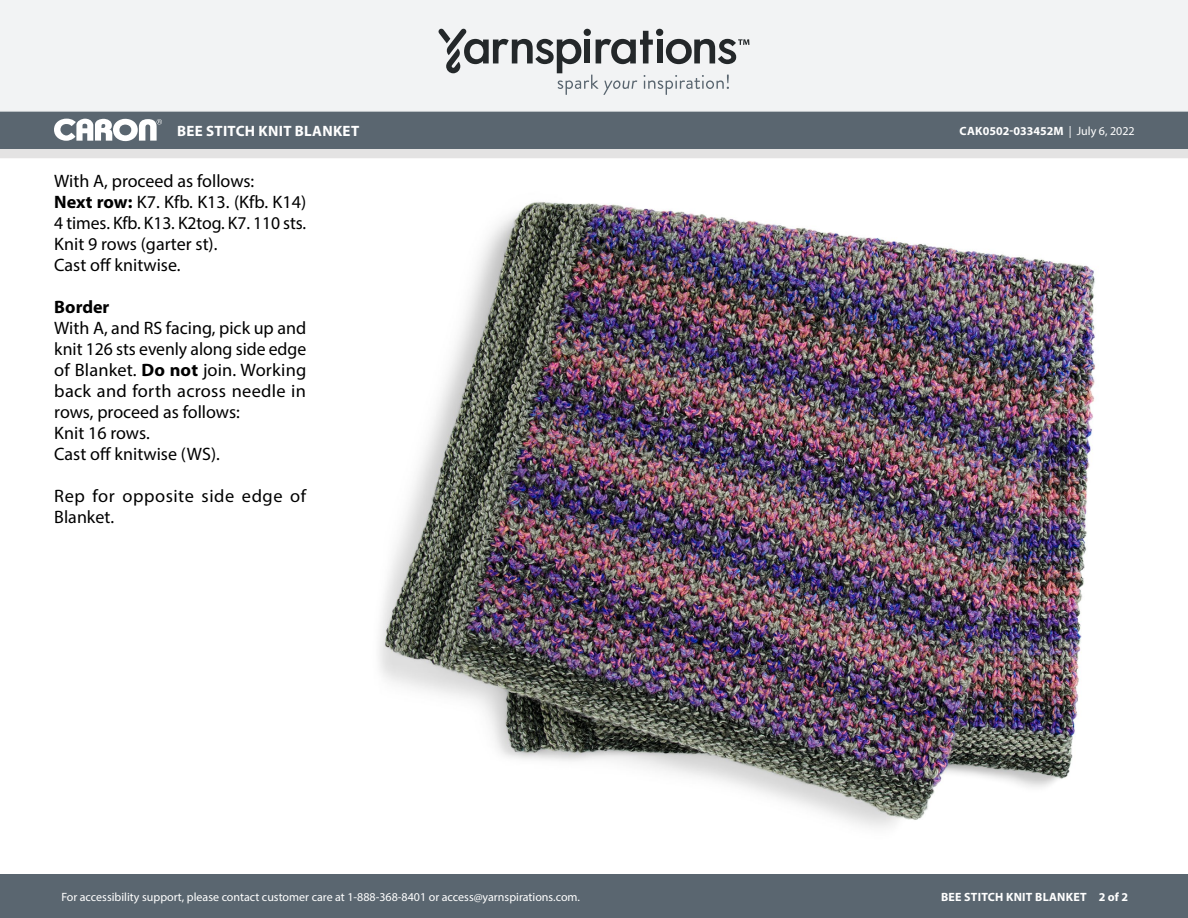
<style>
.page{position:relative;width:1188px;height:918px;background:#fff}
.page>*{position:absolute;margin:0;border:0;box-sizing:border-box;transform-origin:0 0}
.Body_-__Auto_Style_w{font:18px/21px "Myriad Pro";color:#000}
.Body_-__Auto_Style_w-2{font:18px/21px "Myriad Pro";letter-spacing:.03em;color:#000}
.Body_-__Auto_Style_w-3{font:700 18px "Myriad Pro";color:#000}
.t1{font:700 15px "Myriad Pro";letter-spacing:.02em;color:#fff}
.t2{font:12px "Myriad Pro";color:#fff}
.t3{font:700 12px "Myriad Pro";color:#fff}
.t4{font:700 12px "Myriad Pro";letter-spacing:.02em;color:#fff}
.s1{font-weight:400}
.s2{font-weight:700}
</style>
<div class="page">
<div style="left:0;top:875px;width:1188px;height:43px;background:#5a6670"></div>
<div style="left:0;top:149px;width:1188px;height:9px;background:#e4e3e3"></div>
<div style="left:0;top:111px;width:1188px;height:38px;background:#5a6670"></div>
<div style="left:0;top:0;width:1188px;height:112px;background:#f2f3f4"></div>
<svg style="left:438px;top:29px;width:311px;height:66px"></svg>
<svg style="left:54px;top:119px;width:108px;height:22px"></svg>
<img style="left:379px;top:201px;width:717px;height:627px">
<p class="t1" style="left:177px;top:121px;width:184px">BEE STITCH KNIT BLANKET</p>
<p class="t3" style="left:960px;top:123px;width:177px">CAK0502-033452M <span class="s1">| July 6, 2022</span></p>
<p class="Body_-__Auto_Style_w" style="left:54px;top:170px;width:202px">With A, proceed as follows:</p>
<p class="Body_-__Auto_Style_w" style="left:54px;top:191px;width:253px"><span class="s2">Next row:</span> K7. Kfb. K13. (Kfb. K14)<br>4 times. Kfb. K13. K2tog. K7. 110 sts.</p>
<p class="Body_-__Auto_Style_w" style="left:54px;top:233px;width:165px">Knit 9 rows (garter st).</p>
<p class="Body_-__Auto_Style_w" style="left:54px;top:254px;width:128px">Cast off knitwise.</p>
<p class="Body_-__Auto_Style_w-3" style="left:54px;top:295px;width:57px">Border</p>
<p class="Body_-__Auto_Style_w" style="left:54px;top:317px;width:253px;text-align:justify">With A, and RS facing, pick up and knit 126 sts evenly along side edge of Blanket. <span class="s2">Do not</span> join. Working back and forth across needle in rows, proceed as follows:</p>
<p class="Body_-__Auto_Style_w" style="left:54px;top:422px;width:97px">Knit 16 rows.</p>
<p class="Body_-__Auto_Style_w" style="left:54px;top:443px;width:167px">Cast off knitwise (WS).</p>
<p class="Body_-__Auto_Style_w-2" style="left:54px;top:485px;width:253px">Rep for opposite side edge of<br>Blanket.</p>
<p class="t2" style="left:61px;top:889px;width:520px">For accessibility support, please contact customer care at 1-888-368-8401 or access@yarnspirations.com.</p>
<p class="t4" style="left:941px;top:889px;width:189px">BEE STITCH KNIT BLANKET 2 of 2</p>
</div>
